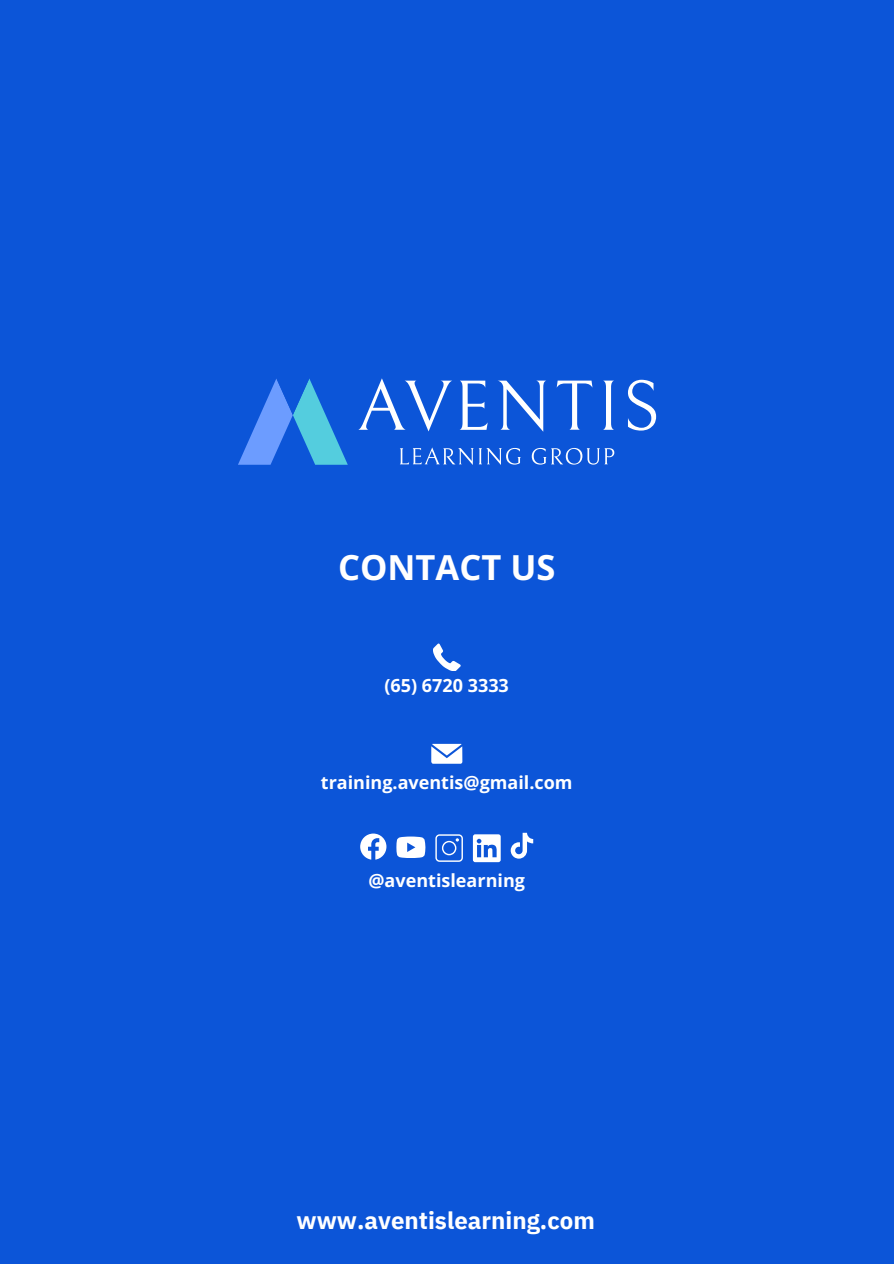
<style>
.page{position:relative;width:894px;height:1264px;background:#fff}
.page>*{position:absolute;margin:0;border:0;box-sizing:border-box;transform-origin:0 0}
.t1{font:700 34.5px "Open Sans";color:#fff}
.t2{font:700 24px "IBM Plex Sans";color:#fff}
.t3{font:700 18px "Open Sans";color:#fff}
</style>
<div class="page">
<div style="left:0;top:0;width:893px;height:1263px;background:#0c55d8"></div>
<svg style="left:433px;top:643px;width:27px;height:28px"></svg>
<svg style="left:431px;top:744px;width:31px;height:19px"></svg>
<svg style="left:510px;top:832px;width:23px;height:26px"></svg>
<svg style="left:360px;top:833px;width:26px;height:26px"></svg>
<svg style="left:396px;top:836px;width:29px;height:21px"></svg>
<svg style="left:435px;top:834px;width:27px;height:27px"></svg>
<svg style="left:473px;top:834px;width:27px;height:28px"></svg>
<svg style="left:358px;top:378px;width:94px;height:53px"></svg>
<svg style="left:460px;top:380px;width:27px;height:50px"></svg>
<svg style="left:498px;top:380px;width:48px;height:52px"></svg>
<svg style="left:556px;top:380px;width:36px;height:50px"></svg>
<svg style="left:603px;top:380px;width:11px;height:50px"></svg>
<svg style="left:628px;top:380px;width:28px;height:50px"></svg>
<svg style="left:400px;top:447px;width:121px;height:18px"></svg>
<svg style="left:531px;top:448px;width:83px;height:16px"></svg>
<svg style="left:238px;top:378px;width:110px;height:87px"></svg>
<h1 class="t1" style="left:338px;top:543px;width:219px">CONTACT US</h1>
<p class="t3" style="left:384px;top:673px;width:126px">(65) 6720 3333</p>
<p class="t3" style="left:321px;top:769px;width:253px">training.aventis@gmail.com</p>
<p class="t3" style="left:368px;top:867px;width:158px">@aventislearning</p>
<p class="t2" style="left:296px;top:1204px;width:300px">www.aventislearning.com</p>
</div>
